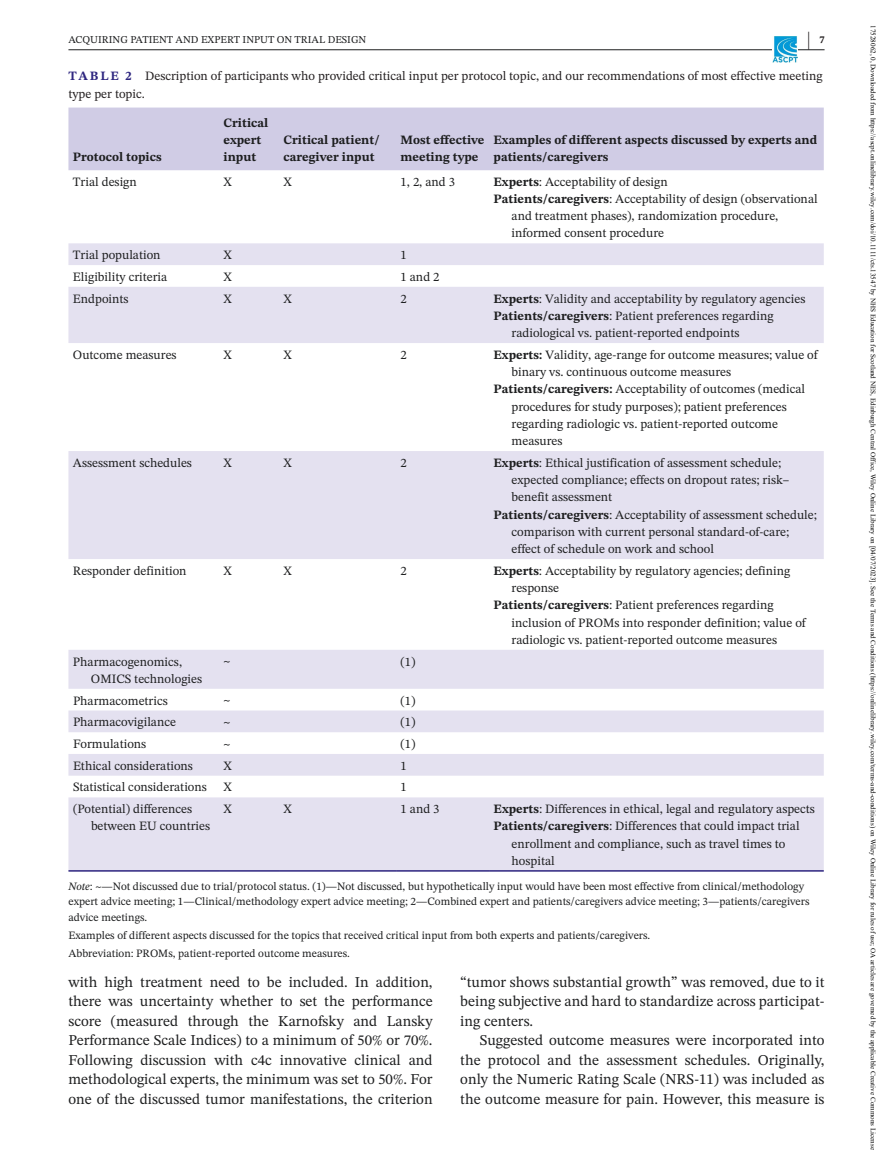
<style>
.page{position:relative;width:893px;height:1174px;background:#fff}
.page>*{position:absolute;margin:0;border:0;box-sizing:border-box;transform-origin:0 0}
.t1{font:700 21px "STIX Two Text";color:#231f20;scale:.42 1}
.t2{font:15px/19.5px "STIX Two Text";color:#1d1e1f;text-align:justify}
.t3{font:12.75px/17.2px "STIX Two Text";color:#1d1e1f}
.t4{font:700 12.75px/17.2px "STIX Two Text";color:#1d1e1f}
.t5{font:12.75px/18px "STIX Two Text";color:#231f20}
.t6{font:12.75px "STIX";color:#1d1e1f}
.t7{font:11.25px/15.8px "STIX Two Text";color:#1d1e1f}
.t8{font:10.5px "STIX Two Text 3";color:#1d1e1f}
.t9{font:700 10.5px "STIX Two Text";color:#231f20}
.t10{font:7.05px "Times New Roman";color:#000}
.s1{font-weight:700;color:#2e2680}
.s2{font-weight:700}
.s3{font-style:italic}
.s4{font-family:"STIX"}
</style>
<div class="page">
<hr style="left:68px;top:49px;width:756px;height:1px;background:#1d1e1f">
<img style="left:772px;top:37px;width:26px;height:25px">
<div style="left:68px;top:108px;width:756px;height:62px;background:#d0cce5"></div>
<svg style="left:68px;top:243px;width:756px;height:627px;fill:#e4e1f0"></svg>
<hr style="left:68px;top:870px;width:151px;height:1px;background:#2e2680">
<hr style="left:219px;top:870px;width:60px;height:1px;background:#2e2680">
<hr style="left:279px;top:870px;width:117px;height:1px;background:#2e2680">
<hr style="left:396px;top:870px;width:93px;height:1px;background:#2e2680">
<hr style="left:489px;top:870px;width:335px;height:1px;background:#2e2680">
<h1 class="t1" style="left:807px;top:24px;width:8px">|</h1>
<p class="t8" style="left:68px;top:32px;width:299px">ACQUIRING PATIENT AND EXPERT INPUT ON TRIAL DESIGN</p>
<p class="t9" style="left:819px;top:32px;width:7px">7</p>
<p class="t5" style="left:68px;top:66px;width:756px"><span class="s1">TABLE 2</span> Description of participants who provided critical input per protocol topic, and our recommendations of most effective meeting type per topic.</p>
<p class="t4" style="left:73px;top:148px;width:90px">Protocol topics</p>
<p class="t4" style="left:223px;top:114px;width:46px">Critical expert input</p>
<p class="t4" style="left:283px;top:131px;width:98px">Critical patient/ caregiver input</p>
<p class="t4" style="left:401px;top:131px;width:85px">Most effective meeting type</p>
<p class="t4" style="left:494px;top:131px;width:325px">Examples of different aspects discussed by experts and patients/caregivers</p>
<p class="t3" style="left:73px;top:173px;width:65px">Trial design</p>
<p class="t3" style="left:223px;top:173px;width:10px">X</p>
<p class="t3" style="left:283px;top:173px;width:10px">X</p>
<p class="t3" style="left:401px;top:173px;width:56px">1, 2, and 3</p>
<p class="t3" style="left:494px;top:173px;width:176px"><span class="s2">Experts</span>: Acceptability of design</p>
<p class="t3" style="left:494px;top:190px;width:326px"><span class="s2">Patients/caregivers</span>: Acceptability of design (observational</p>
<p class="t3" style="left:512px;top:207px;width:268px">and treatment phases), randomization procedure,</p>
<p class="t3" style="left:512px;top:224px;width:154px">informed consent procedure</p>
<p class="t3" style="left:73px;top:246px;width:89px">Trial population</p>
<p class="t3" style="left:223px;top:246px;width:10px">X</p>
<p class="t3" style="left:401px;top:246px;width:8px">1</p>
<p class="t3" style="left:73px;top:268px;width:96px">Eligibility criteria</p>
<p class="t3" style="left:223px;top:268px;width:10px">X</p>
<p class="t3" style="left:401px;top:268px;width:40px">1 and 2</p>
<p class="t3" style="left:73px;top:289px;width:57px">Endpoints</p>
<p class="t3" style="left:223px;top:289px;width:10px">X</p>
<p class="t3" style="left:283px;top:289px;width:10px">X</p>
<p class="t3" style="left:401px;top:289px;width:8px">2</p>
<p class="t3" style="left:494px;top:289px;width:313px"><span class="s2">Experts</span>: Validity and acceptability by regulatory agencies</p>
<p class="t3" style="left:494px;top:307px;width:282px"><span class="s2">Patients/caregivers</span>: Patient preferences regarding</p>
<p class="t3" style="left:512px;top:324px;width:229px">radiological vs. patient-reported endpoints</p>
<p class="t3" style="left:73px;top:346px;width:105px">Outcome measures</p>
<p class="t3" style="left:224px;top:346px;width:10px">X</p>
<p class="t3" style="left:284px;top:346px;width:10px">X</p>
<p class="t3" style="left:401px;top:346px;width:8px">2</p>
<p class="t3" style="left:494px;top:346px;width:326px"><span class="s2">Experts:</span> Validity, age-range for outcome measures; value of</p>
<p class="t3" style="left:512px;top:363px;width:221px">binary vs. continuous outcome measures</p>
<p class="t3" style="left:494px;top:380px;width:313px"><span class="s2">Patients/caregivers:</span> Acceptability of outcomes (medical</p>
<p class="t3" style="left:512px;top:397px;width:277px">procedures for study purposes); patient preferences</p>
<p class="t3" style="left:512px;top:415px;width:268px">regarding radiologic vs. patient-reported outcome</p>
<p class="t3" style="left:512px;top:432px;width:52px">measures</p>
<p class="t3" style="left:73px;top:454px;width:121px">Assessment schedules</p>
<p class="t3" style="left:224px;top:454px;width:10px">X</p>
<p class="t3" style="left:284px;top:454px;width:10px">X</p>
<p class="t3" style="left:401px;top:454px;width:8px">2</p>
<p class="t3" style="left:494px;top:454px;width:289px"><span class="s2">Experts</span>: Ethical justification of assessment schedule;</p>
<p class="t3" style="left:512px;top:471px;width:279px">expected compliance; effects on dropout rates; risk–</p>
<p class="t3" style="left:512px;top:488px;width:102px">benefit assessment</p>
<p class="t3" style="left:494px;top:505px;width:325px"><span class="s2">Patients/caregivers</span>: Acceptability of assessment schedule;</p>
<p class="t3" style="left:512px;top:523px;width:279px">comparison with current personal standard-of-care;</p>
<p class="t3" style="left:512px;top:540px;width:204px">effect of schedule on work and school</p>
<p class="t3" style="left:73px;top:562px;width:115px">Responder definition</p>
<p class="t3" style="left:224px;top:562px;width:10px">X</p>
<p class="t3" style="left:284px;top:562px;width:10px">X</p>
<p class="t3" style="left:401px;top:562px;width:8px">2</p>
<p class="t3" style="left:494px;top:562px;width:298px"><span class="s2">Experts</span>: Acceptability by regulatory agencies; defining</p>
<p class="t3" style="left:512px;top:579px;width:49px">response</p>
<p class="t3" style="left:494px;top:596px;width:282px"><span class="s2">Patients/caregivers</span>: Patient preferences regarding</p>
<p class="t3" style="left:512px;top:613px;width:296px">inclusion of PROMs into responder definition; value of</p>
<p class="t3" style="left:512px;top:631px;width:267px">radiologic vs. patient-reported outcome measures</p>
<p class="t3" style="left:91px;top:652px;width:113px;text-indent:-18px">Pharmacogenomics,<br>OMICS technologies</p>
<p class="t6" style="left:224px;top:652px;width:8px">~</p>
<p class="t3" style="left:401px;top:652px;width:17px">(1)</p>
<p class="t3" style="left:73px;top:691px;width:96px">Pharmacometrics</p>
<p class="t6" style="left:224px;top:691px;width:8px">~</p>
<p class="t3" style="left:401px;top:691px;width:17px">(1)</p>
<p class="t3" style="left:73px;top:713px;width:105px">Pharmacovigilance</p>
<p class="t6" style="left:224px;top:713px;width:8px">~</p>
<p class="t3" style="left:401px;top:713px;width:17px">(1)</p>
<p class="t3" style="left:73px;top:735px;width:75px">Formulations</p>
<p class="t6" style="left:224px;top:734px;width:8px">~</p>
<p class="t3" style="left:401px;top:735px;width:17px">(1)</p>
<p class="t3" style="left:73px;top:756px;width:121px">Ethical considerations</p>
<p class="t3" style="left:224px;top:756px;width:10px">X</p>
<p class="t3" style="left:401px;top:756px;width:8px">1</p>
<p class="t3" style="left:73px;top:778px;width:135px">Statistical considerations</p>
<p class="t3" style="left:224px;top:778px;width:10px">X</p>
<p class="t3" style="left:401px;top:778px;width:8px">1</p>
<p class="t3" style="left:91px;top:800px;width:121px;text-indent:-18px">(Potential) differences between EU countries</p>
<p class="t3" style="left:224px;top:800px;width:10px">X</p>
<p class="t3" style="left:284px;top:800px;width:10px">X</p>
<p class="t3" style="left:401px;top:800px;width:40px">1 and 3</p>
<p class="t3" style="left:494px;top:800px;width:323px"><span class="s2">Experts</span>: Differences in ethical, legal and regulatory aspects</p>
<p class="t3" style="left:494px;top:817px;width:307px"><span class="s2">Patients/caregivers</span>: Differences that could impact trial</p>
<p class="t3" style="left:512px;top:834px;width:275px">enrollment and compliance, such as travel times to</p>
<p class="t3" style="left:512px;top:852px;width:45px">hospital</p>
<p class="t7" style="left:68px;top:878px;width:743px"><span class="s3">Note</span>: <span class="s4">~</span>—Not discussed due to trial/protocol status. (1)—Not discussed, but hypothetically input would have been most effective from clinical/methodology expert advice meeting; 1—Clinical/methodology expert advice meeting; 2—Combined expert and patients/caregivers advice meeting; 3—patients/caregivers advice meetings.</p>
<p class="t7" style="left:68px;top:926px;width:583px;line-height:18px">Examples of different aspects discussed for the topics that received critical input from both experts and patients/caregivers.<br>Abbreviation: PROMs, patient-reported outcome measures.</p>
<p class="t2" style="left:68px;top:972px;width:366px">with high treatment need to be included. In addition, there was uncertainty whether to set the performance score (measured through the Karnofsky and Lansky Performance Scale Indices) to a minimum of 50% or 70%.<br>Following discussion with c4c innovative clinical and methodological experts, the minimum was set to 50%. For one of the discussed tumor manifestations, the criterion</p>
<p class="t2" style="left:460px;top:972px;width:366px">“tumor shows substantial growth” was removed, due to it being subjective and hard to standardize across participat&shy;ing centers.</p>
<p class="t2" style="left:460px;top:1030px;width:366px;text-indent:20px">Suggested outcome measures were incorporated into the protocol and the assessment schedules. Originally, only the Numeric Rating Scale (NRS-11) was included as the outcome measure for pain. However, this measure is</p>
<p class="t10" style="left:878px;top:25px;width:1126px;rotate:90deg">17528062, 0, Downloaded from https://ascpt.onlinelibrary.wiley.com/doi/10.1111/cts.13547 by NHS Education for Scotland NES, Edinburgh Central Office, Wiley Online Library on [04/07/2023]. See the Terms and Conditions (https://onlinelibrary.wiley.com/terms-and-conditions) on Wiley Online Library for rules of use; OA articles are governed by the applicable Creative Commons License</p>
</div>
